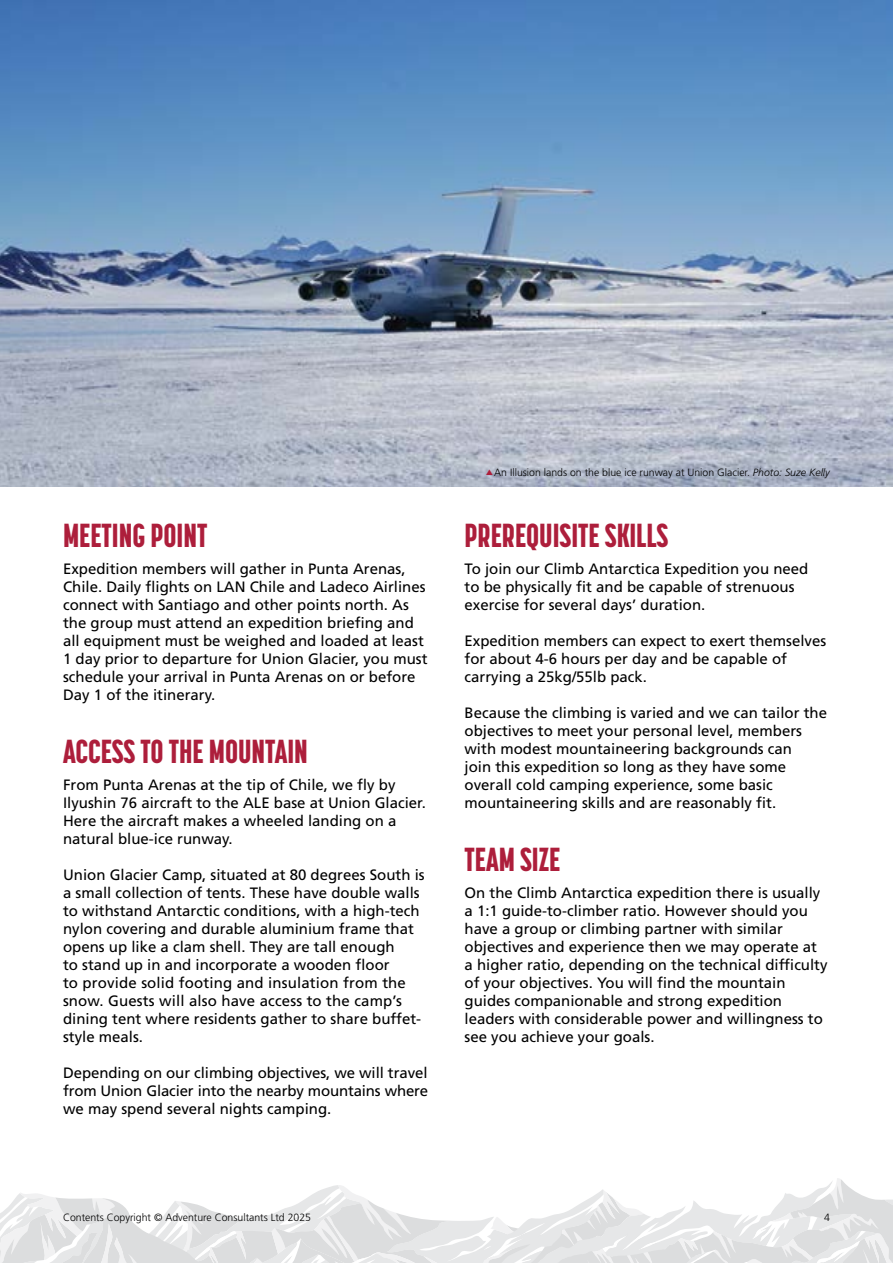
<style>
.page{position:relative;width:893px;height:1263px;background:#fff}
.page>*{position:absolute;margin:0;border:0;box-sizing:border-box;transform-origin:0 0}
.t1{font:800 33px "Korolev Compressed";color:#ad1e3b}
.t2{font:15px/18px "Frutiger LT Std";color:#000}
.t3{font:300 10.5px "Frutiger LT Std";color:#000}
.s1{font-style:italic}
</style>
<div class="page">
<svg style="left:0;top:1178px;width:893px;height:85px"></svg>
<img style="left:0;top:0;width:893px;height:486px">
<svg style="left:486px;top:469px;width:7px;height:6px"></svg>
<h1 class="t1" style="left:63px;top:516px;width:146px">MEETING POINT</h1>
<p class="t2" style="left:63px;top:560px;width:366px">Expedition members will gather in Punta Arenas, Chile. Daily flights on LAN Chile and Ladeco Airlines connect with Santiago and other points north. As the group must attend an expedition briefing and all equipment must be weighed and loaded at least 1 day prior to departure for Union Glacier, you must schedule your arrival in Punta Arenas on or before Day 1 of the itinerary.</p>
<h1 class="t1" style="left:63px;top:732px;width:246px">ACCESS TO THE MOUNTAIN</h1>
<p class="t2" style="left:63px;top:776px;width:364px">From Punta Arenas at the tip of Chile, we fly by Ilyushin 76 aircraft to the ALE base at Union Glacier.<br>Here the aircraft makes a wheeled landing on a natural blue-ice runway.</p>
<p class="t2" style="left:63px;top:866px;width:363px">Union Glacier Camp, situated at 80 degrees South is a small collection of tents. These have double walls to withstand Antarctic conditions, with a high-tech nylon covering and durable aluminium frame that opens up like a clam shell. They are tall enough<br>to stand up in and incorporate a wooden floor<br>to provide solid footing and insulation from the snow. Guests will also have access to the camp’s dining tent where residents gather to share buffet&shy;style meals.</p>
<p class="t2" style="left:63px;top:1064px;width:367px;text-align:justify">Depending on our climbing objectives, we will travel from Union Glacier into the nearby mountains where we may spend several nights camping.</p>
<p class="t3" style="left:494px;top:467px;width:337px">An Illusion lands on the blue ice runway at Union Glacier. <span class="s1">Photo: Suze Kelly</span></p>
<h1 class="t1" style="left:464px;top:516px;width:205px">PREREQUISITE SKILLS</h1>
<p class="t2" style="left:464px;top:560px;width:345px">To join our Climb Antarctica Expedition you need to be physically fit and be capable of strenuous exercise for several days’ duration.</p>
<p class="t2" style="left:464px;top:632px;width:363px">Expedition members can expect to exert themselves for about 4-6 hours per day and be capable of carrying a 25kg/55lb pack.</p>
<p class="t2" style="left:464px;top:704px;width:364px">Because the climbing is varied and we can tailor the objectives to meet your personal level, members with modest mountaineering backgrounds can<br>join this expedition so long as they have some overall cold camping experience, some basic mountaineering skills and are reasonably fit.</p>
<h1 class="t1" style="left:464px;top:840px;width:97px">TEAM SIZE</h1>
<p class="t2" style="left:464px;top:884px;width:365px">On the Climb Antarctica expedition there is usually a 1:1 guide-to-climber ratio. However should you have a group or climbing partner with similar objectives and experience then we may operate at a higher ratio, depending on the technical difficulty of your objectives. You will find the mountain guides companionable and strong expedition leaders with considerable power and willingness to see you achieve your goals.</p>
<p class="t3" style="left:63px;top:1211px;width:250px">Contents Copyright © Adventure Consultants Ltd 2025</p>
<p class="t3" style="left:824px;top:1211px;width:7px">4</p>
</div>
